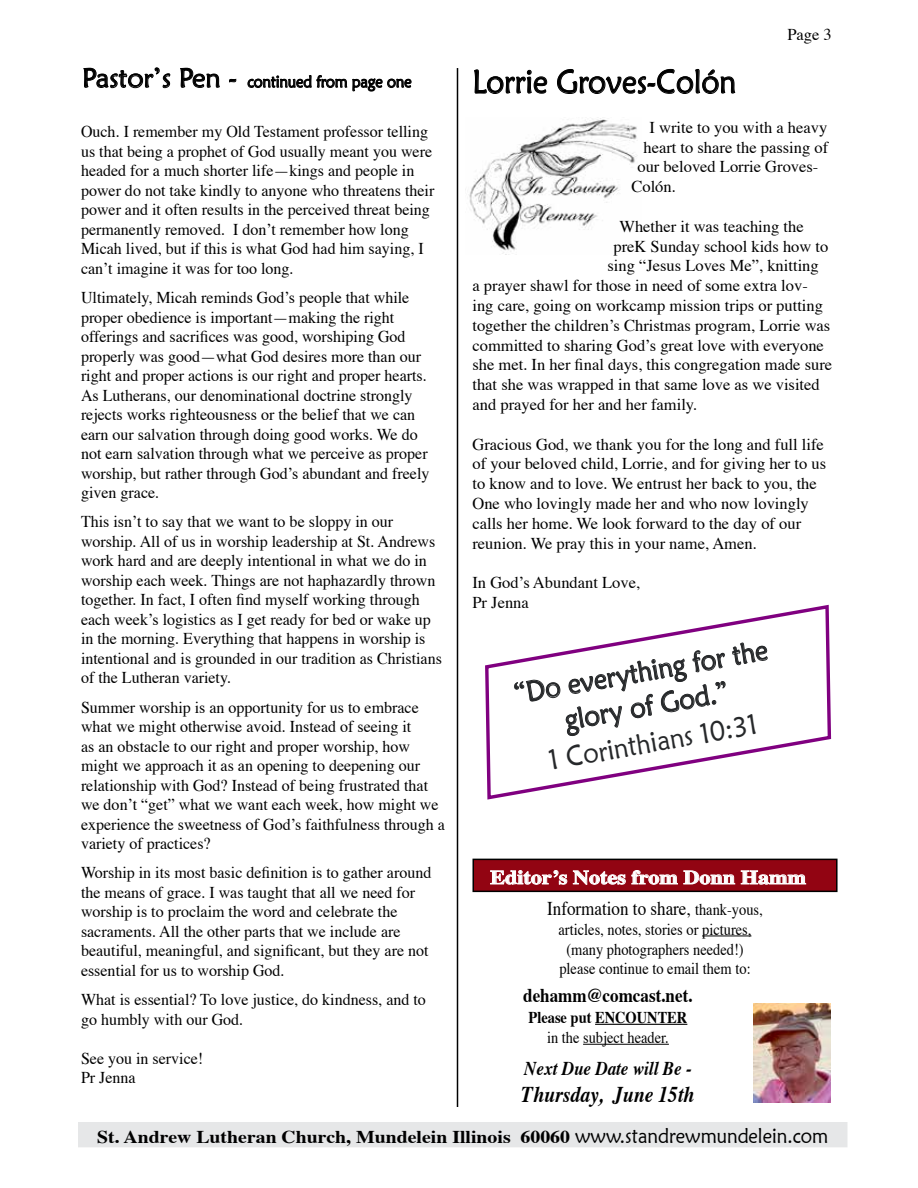
<style>
.page{position:relative;width:918px;height:1188px;background:#fff}
.page>*{position:absolute;margin:0;border:0;box-sizing:border-box;transform-origin:0 0}
.t1{font:33px "Maiandra GD";color:#000;scale:.9 1}
.t2{font:28.8px/35.7px "Maiandra GD";color:#26282a;text-align:center;scale:.9 1}
.t3{font:italic 700 22.5px "Times";color:#000;scale:.88 1}
.t4{font:700 19.5px/30.9px "Times";color:#fff;scale:1.14 1}
.t5{font:700 19.5px "Times";color:#000;scale:.88 1}
.t6{font:italic 700 19.5px "Times";color:#000;scale:.88 1}
.t7{font:700 18px "Times";color:#000;scale:1.1 1}
.t8{font:16.5px/19.5px "Times";color:#000}
.t9{font:16.5px/19.8px "Times";color:#000;text-align:center;scale:.88 1}
.t10{font:16.5px "Maiandra GD";color:#000;scale:.9 1}
.t11{font:700 16.5px "Times";color:#000;scale:.88 1}
.s1{font-size:27px}
.s2{font-weight:400;color:#000}
.s3{font-weight:400;font-size:16.5px;color:#000}
.s4{font-family:"Maiandra GD";font-weight:400;font-size:21px}
</style>
<div class="page">
<div style="left:78px;top:1122px;width:770px;height:25px;background:#e6e7e8"></div>
<img style="left:465px;top:118px;width:173px;height:136px">
<hr style="left:457px;top:68px;width:1px;height:1039px;background:#000">
<svg style="left:83px;top:67px;width:88px;height:22px"></svg>
<svg style="left:180px;top:67px;width:40px;height:21px"></svg>
<svg style="left:229px;top:78px;width:8px;height:5px"></svg>
<svg style="left:247px;top:75px;width:165px;height:17px"></svg>
<svg style="left:485px;top:604px;width:347px;height:196px"></svg>
<div style="left:473px;top:859px;width:364px;height:32px;background:#920412"></div>
<div style="left:472px;top:859px;width:366px;height:33px;border:2px solid #000"></div>
<hr style="left:702px;top:936px;width:49px;height:1px;background:#000">
<hr style="left:595px;top:1024px;width:92px;height:1px;background:#000">
<hr style="left:583px;top:1044px;width:86px;height:1px;background:#000">
<svg style="left:490px;top:870px;width:245px;height:15px"></svg>
<svg style="left:741px;top:870px;width:65px;height:15px"></svg>
<img style="left:753px;top:1004px;width:78px;height:98px">
<svg style="left:474px;top:69px;width:73px;height:52px"></svg>
<svg style="left:557px;top:69px;width:179px;height:25px"></svg>
<p class="t10" style="left:82px;top:71px;width:368px"><span class="s1">Pastor’s Pen -</span> continued from page one</p>
<p class="t8" style="left:81px;top:121px;width:355px">Ouch. I remember my Old Testament professor telling us that being a prophet of God usually meant you were headed for a much shorter life—kings and people in power do not take kindly to anyone who threatens their power and it often results in the perceived threat being permanently removed. I don’t remember how long Micah lived, but if this is what God had him saying, I can’t imagine it was for too long.</p>
<p class="t8" style="left:81px;top:286px;width:350px">Ultimately, Micah reminds God’s people that while proper obedience is important—making the right offerings and sacrifices was good, worshiping God properly was good—what God desires more than our right and proper actions is our right and proper hearts.<br>As Lutherans, our denominational doctrine strongly rejects works righteousness or the belief that we can earn our salvation through doing good works. We do not earn salvation through what we perceive as proper worship, but rather through God’s abundant and freely given grace.</p>
<p class="t8" style="left:81px;top:511px;width:362px">This isn’t to say that we want to be sloppy in our worship. All of us in worship leadership at St. Andrews work hard and are deeply intentional in what we do in worship each week. Things are not haphazardly thrown together. In fact, I often find myself working through each week’s logistics as I get ready for bed or wake up in the morning. Everything that happens in worship is intentional and is grounded in our tradition as Christians of the Lutheran variety.</p>
<p class="t8" style="left:81px;top:696px;width:366px">Summer worship is an opportunity for us to embrace what we might otherwise avoid. Instead of seeing it<br>as an obstacle to our right and proper worship, how might we approach it as an opening to deepening our relationship with God? Instead of being frustrated that we don’t “get” what we want each week, how might we experience the sweetness of God’s faithfulness through a variety of practices?</p>
<p class="t8" style="left:81px;top:862px;width:352px">Worship in its most basic definition is to gather around the means of grace. I was taught that all we need for worship is to proclaim the word and celebrate the sacraments. All the other parts that we include are beautiful, meaningful, and significant, but they are not essential for us to worship God.</p>
<p class="t8" style="left:81px;top:988px;width:346px">What is essential? To love justice, do kindness, and to go humbly with our God.</p>
<p class="t8" style="left:81px;top:1047px;width:124px">See you in service!<br>Pr Jenna</p>
<p class="t8" style="left:787px;top:24px;width:46px">Page 3</p>
<h1 class="t1" style="left:472px;top:61px;width:294px">Lorrie Groves-Colón</h1>
<p class="t8" style="left:650px;top:116px;width:179px">I write to you with a heavy</p>
<p class="t8" style="left:643px;top:136px;width:186px">heart to share the passing of</p>
<p class="t8" style="left:637px;top:156px;width:182px">our beloved Lorrie Groves-</p>
<p class="t8" style="left:631px;top:175px;width:46px">Colón.</p>
<p class="t8" style="left:619px;top:215px;width:186px">Whether it was teaching the</p>
<p class="t8" style="left:613px;top:235px;width:216px">preK Sunday school kids how to</p>
<p class="t8" style="left:607px;top:255px;width:213px">sing “Jesus Loves Me”, knitting</p>
<p class="t8" style="left:472px;top:274px;width:337px">a prayer shawl for those in need of some extra lov-</p>
<p class="t8" style="left:472px;top:294px;width:352px">ing care, going on workcamp mission trips or putting</p>
<p class="t8" style="left:472px;top:314px;width:359px">together the children’s Christmas program, Lorrie was</p>
<p class="t8" style="left:472px;top:334px;width:353px">committed to sharing God’s great love with everyone</p>
<p class="t8" style="left:472px;top:354px;width:361px">she met. In her final days, this congregation made sure</p>
<p class="t8" style="left:472px;top:373px;width:349px">that she was wrapped in that same love as we visited</p>
<p class="t8" style="left:472px;top:393px;width:226px">and prayed for her and her family.</p>
<p class="t8" style="left:472px;top:433px;width:355px">Gracious God, we thank you for the long and full life of your beloved child, Lorrie, and for giving her to us to know and to love. We entrust her back to you, the One who lovingly made her and who now lovingly calls her home. We look forward to the day of our reunion. We pray this in your name, Amen.</p>
<p class="t8" style="left:472px;top:571px;width:169px">In God’s Abundant Love,<br>Pr Jenna</p>
<h2 class="t2" style="left:511px;top:676px;width:287px;rotate:-10deg">“Do everything for the glory of God.”<br>1 Corinthians 10:31</h2>
<p class="t4" style="left:547px;top:860px;width:229px;text-indent:-57px">Editor’s Notes from Donn Hamm<br><span class="s2">Information to share,</span> <span class="s3">thank-yous,</span></p>
<p class="t9" style="left:559px;top:918px;width:221px">articles, notes, stories or pictures, (many photographers needed!) please continue to email them to:</p>
<p class="t5" style="left:523px;top:977px;width:194px">dehamm@comcast.net.</p>
<p class="t11" style="left:529px;top:1002px;width:182px">Please put ENCOUNTER</p>
<p class="t9" style="left:547px;top:1026px;width:140px">in the subject header.</p>
<p class="t6" style="left:524px;top:1050px;width:192px">Next Due Date will Be -</p>
<h3 class="t3" style="left:521px;top:1073px;width:198px">Thursday, June 15th</h3>
<p class="t7" style="left:97px;top:1120px;width:666px">St. Andrew Lutheran Church, Mundelein Illinois 60060 <span class="s4">www.standrewmundelein.com</span></p>
</div>
